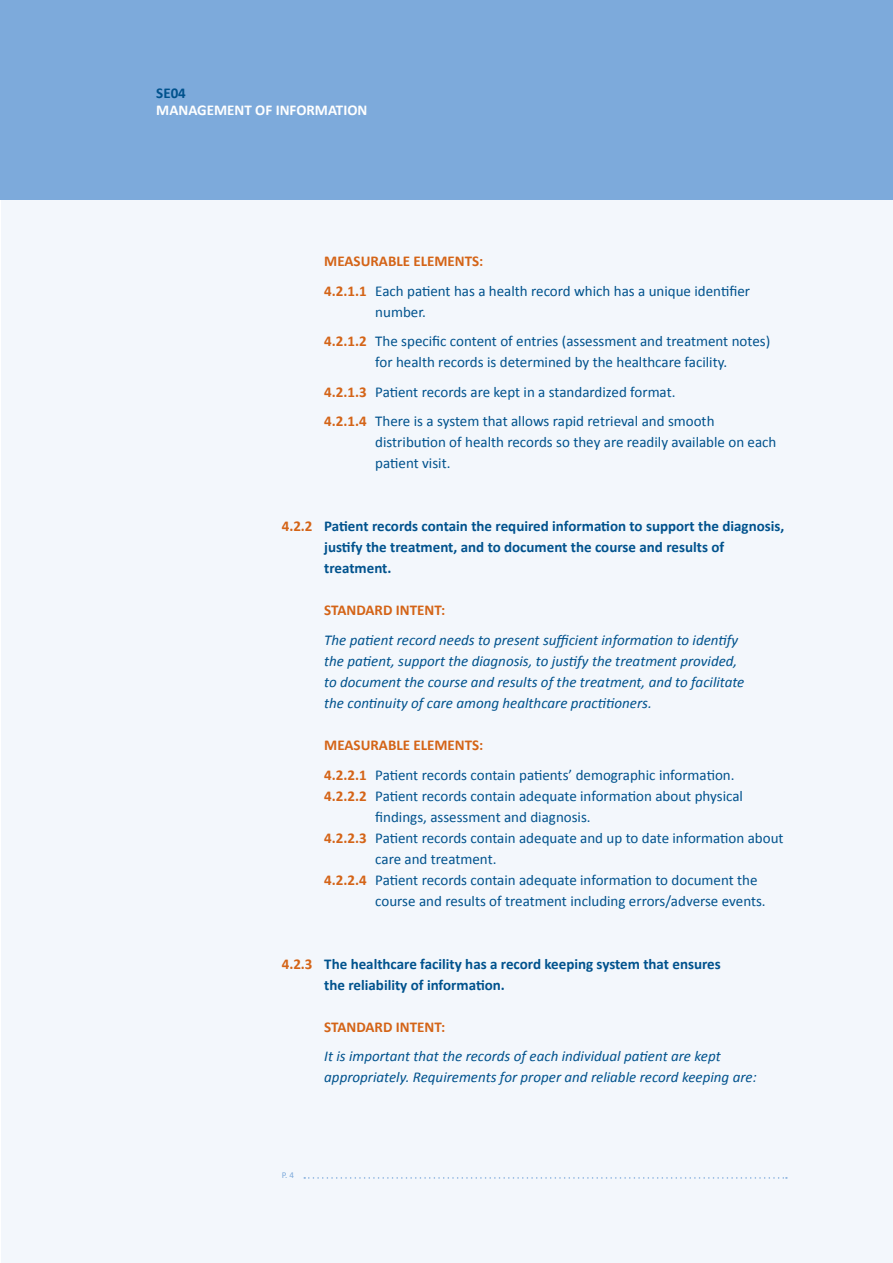
<style>
.page{position:relative;width:893px;height:1263px;background:#fff}
.page>*{position:absolute;margin:0;border:0;box-sizing:border-box;transform-origin:0 0}
.t1{font:15px/29.5px "Calibri";color:#00528d}
.t2{font:italic 15px/21px "Calibri";color:#00528d}
.t3{font:700 15px/21px "Calibri";color:#00528d}
.t4{font:700 15px "Calibri";color:#d46417}
.t5{font:700 15px "Calibri";color:#fff}
.t6{font:9px "Calibri";color:#7daadb}
.s1{font-weight:700;color:#d46417}
.s2{color:#d46417}
</style>
<div class="page">
<div style="left:1px;top:0;width:892px;height:1263px;background:#f3f7fc"></div>
<svg style="left:304px;top:1177px;width:483px;height:2px"></svg>
<div style="left:0;top:0;width:893px;height:200px;background:#7daadb"></div>
<p class="t3" style="left:156px;top:82px;width:31px">SE04</p>
<p class="t5" style="left:156px;top:101px;width:213px">MANAGEMENT OF INFORMATION</p>
<p class="t1" style="left:324px;top:246px;width:427px"><span class="s1">MEASURABLE ELEMENTS:<br>4.2.1.1</span> Each patient has a health record which has a unique identifier</p>
<p class="t1" style="left:324px;top:296px;width:447px;text-indent:51px">number.<br><span class="s1">4.2.1.2</span> The specific content of entries (assessment and treatment notes)</p>
<p class="t1" style="left:324px;top:347px;width:405px;text-indent:51px">for health records is determined by the healthcare facility.<br><span class="s1">4.2.1.3</span> Patient records are kept in a standardized format.<br><span class="s1">4.2.1.4</span> There is a system that allows rapid retrieval and smooth</p>
<p class="t1" style="left:375px;top:431px;width:403px;line-height:21px">distribution of health records so they are readily available on each patient visit.</p>
<p class="t3" style="left:324px;top:515px;width:462px;text-indent:-43px"><span class="s2">4.2.2</span> Patient records contain the required information to support the diagnosis, justify the treatment, and to document the course and results of treatment.</p>
<p class="t4" style="left:324px;top:601px;width:123px">STANDARD INTENT:</p>
<p class="t2" style="left:324px;top:629px;width:422px">The patient record needs to present sufficient information to identify the patient, support the diagnosis, to justify the treatment provided, to document the course and results of the treatment, and to facilitate the continuity of care among healthcare practitioners.</p>
<p class="t1" style="left:324px;top:729px;width:412px"><span class="s1">MEASURABLE ELEMENTS:<br>4.2.2.1</span> Patient records contain patients’ demographic information.</p>
<p class="t1" style="left:324px;top:780px;width:420px"><span class="s1">4.2.2.2</span> Patient records contain adequate information about physical</p>
<p class="t1" style="left:375px;top:801px;width:217px">findings, assessment and diagnosis.</p>
<p class="t1" style="left:324px;top:822px;width:461px"><span class="s1">4.2.2.3</span> Patient records contain adequate and up to date information about</p>
<p class="t1" style="left:375px;top:843px;width:123px">care and treatment.</p>
<p class="t1" style="left:324px;top:864px;width:435px"><span class="s1">4.2.2.4</span> Patient records contain adequate information to document the</p>
<p class="t1" style="left:375px;top:885px;width:392px">course and results of treatment including errors/adverse events.</p>
<p class="t3" style="left:324px;top:952px;width:398px;text-indent:-43px"><span class="s2">4.2.3</span> The healthcare facility has a record keeping system that ensures the reliability of information.</p>
<p class="t4" style="left:324px;top:1017px;width:123px">STANDARD INTENT:</p>
<p class="t2" style="left:324px;top:1045px;width:434px">It is important that the records of each individual patient are kept appropriately. Requirements for proper and reliable record keeping are:</p>
<p class="t6" style="left:282px;top:1169px;width:14px">P. 4</p>
</div>
